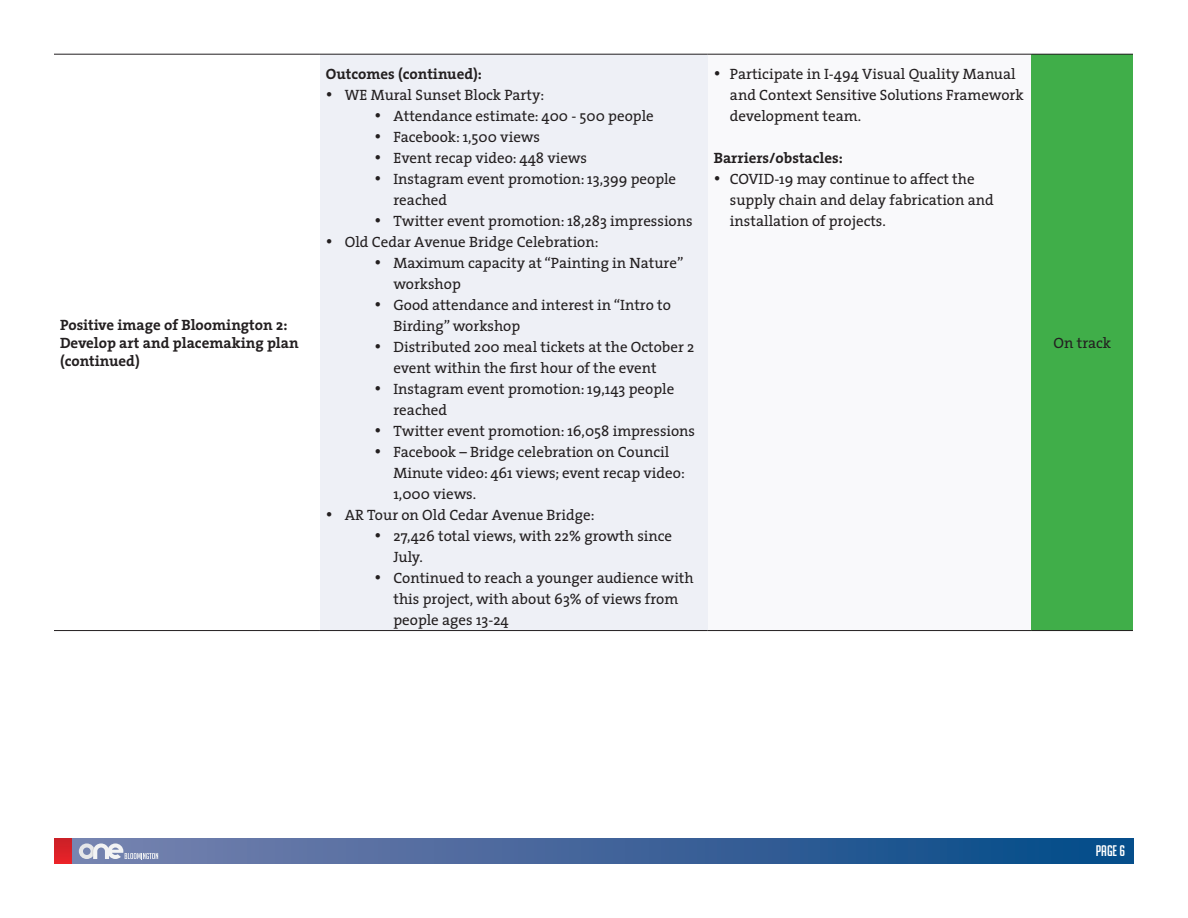
<style>
.page{position:relative;width:1188px;height:918px;background:#fff}
.page>*{position:absolute;margin:0;border:0;box-sizing:border-box;transform-origin:0 0}
.t1{font:15px/21px "The Serif";color:#231f20}
.STRAT_HED{font:700 15px/18px "The Serif";color:#231f20}
.t2{font:15px "Big Noodle Titling";color:#fff}
</style>
<div class="page">
<div style="left:71px;top:838px;width:1063px;height:26px;background:linear-gradient(to right,#7b81af,#044988)"></div>
<div style="left:54px;top:838px;width:17px;height:26px;background:linear-gradient(to bottom,#c92027,#ea2228)"></div>
<svg style="left:79px;top:843px;width:79px;height:16px"></svg>
<div style="left:320px;top:54px;width:388px;height:577px;background:#eef0f6"></div>
<div style="left:708px;top:54px;width:324px;height:577px;background:#f9f9fb"></div>
<div style="left:1032px;top:54px;width:101px;height:577px;background:#40ae49"></div>
<hr style="left:54px;top:54px;width:266px;height:1px;background:#231f20">
<hr style="left:320px;top:54px;width:388px;height:1px;background:#231f20">
<hr style="left:708px;top:54px;width:324px;height:1px;background:#231f20">
<hr style="left:1032px;top:54px;width:101px;height:1px;background:#231f20">
<hr style="left:54px;top:630px;width:266px;height:1px;background:#231f20">
<hr style="left:320px;top:630px;width:388px;height:1px;background:#231f20">
<hr style="left:708px;top:630px;width:324px;height:1px;background:#231f20">
<hr style="left:1032px;top:630px;width:101px;height:1px;background:#231f20">
<p class="STRAT_HED" style="left:60px;top:315px;width:240px">Positive image of Bloomington 2:<br>Develop art and placemaking plan</p>
<p class="STRAT_HED" style="left:60px;top:351px;width:81px">(continued)</p>
<p class="STRAT_HED" style="left:326px;top:64px;width:158px">Outcomes (continued):</p>
<p class="t1" style="left:326px;top:84px;width:220px">• WE Mural Sunset Block Party:</p>
<p class="t1" style="left:375px;top:105px;width:281px">• Attendance estimate: 400 - 500 people</p>
<p class="t1" style="left:375px;top:126px;width:167px">• Facebook: 1,500 views</p>
<p class="t1" style="left:375px;top:147px;width:214px">• Event recap video: 448 views</p>
<p class="t1" style="left:393px;top:168px;width:284px;text-indent:-19px">• Instagram event promotion: 13,399 people reached</p>
<p class="t1" style="left:375px;top:210px;width:320px">• Twitter event promotion: 18,283 impressions</p>
<p class="t1" style="left:326px;top:231px;width:274px">• Old Cedar Avenue Bridge Celebration:</p>
<p class="t1" style="left:393px;top:252px;width:292px;text-indent:-19px">• Maximum capacity at “Painting in Nature” workshop</p>
<p class="t1" style="left:393px;top:294px;width:279px;text-indent:-19px">• Good attendance and interest in “Intro to<br>Birding” workshop</p>
<p class="t1" style="left:393px;top:336px;width:302px;text-indent:-19px">• Distributed 200 meal tickets at the October 2 event within the first hour of the event</p>
<p class="t1" style="left:393px;top:378px;width:282px;text-indent:-19px">• Instagram event promotion: 19,143 people reached</p>
<p class="t1" style="left:375px;top:420px;width:322px">• Twitter event promotion: 16,058 impressions</p>
<p class="t1" style="left:393px;top:441px;width:293px;text-indent:-19px">• Facebook – Bridge celebration on Council<br>Minute video: 461 views; event recap video:<br>1,000 views.</p>
<p class="t1" style="left:326px;top:504px;width:270px">• AR Tour on Old Cedar Avenue Bridge:</p>
<p class="t1" style="left:393px;top:525px;width:280px;text-indent:-19px">• 27,426 total views, with 22% growth since<br>July.</p>
<p class="t1" style="left:393px;top:567px;width:302px;text-indent:-19px">• Continued to reach a younger audience with this project, with about 63% of views from people ages 13-24</p>
<p class="t1" style="left:730px;top:63px;width:295px;text-indent:-16px">• Participate in I-494 Visual Quality Manual and Context Sensitive Solutions Framework development team.</p>
<p class="STRAT_HED" style="left:714px;top:148px;width:131px">Barriers/obstacles:</p>
<p class="t1" style="left:730px;top:168px;width:265px;text-indent:-16px">• COVID-19 may continue to affect the supply chain and delay fabrication and installation of projects.</p>
<p class="t1" style="left:1054px;top:332px;width:59px">On track</p>
<p class="t2" style="left:1096px;top:842px;width:31px">PAGE 6</p>
</div>
